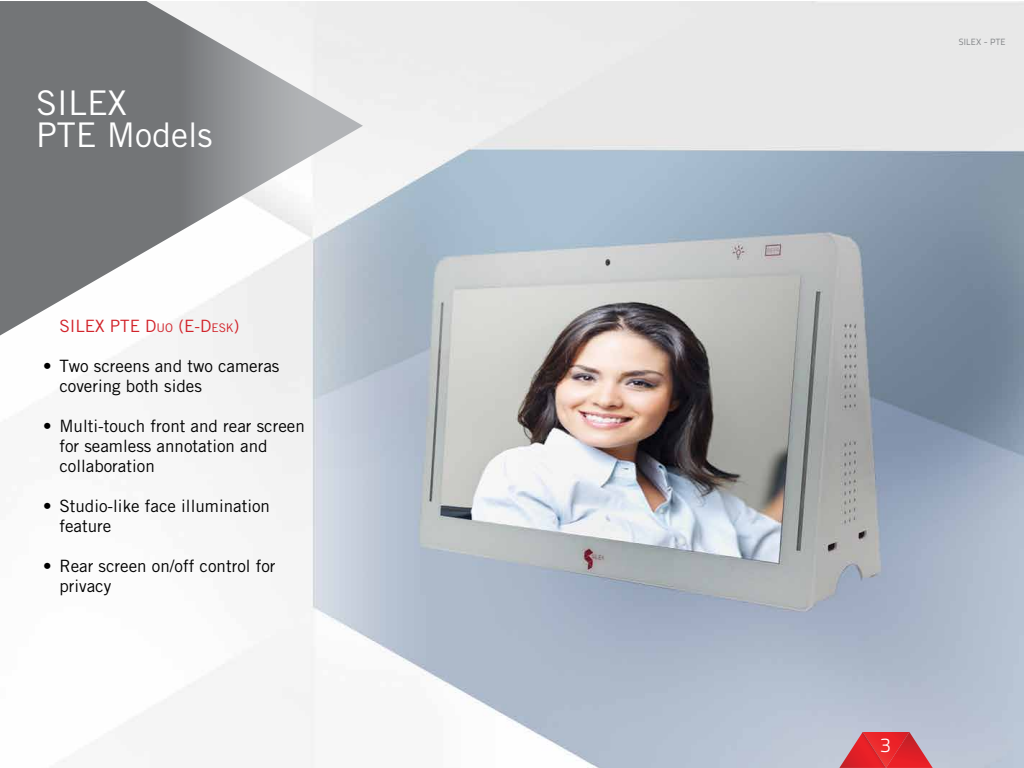
<style>
.page{position:relative;width:1024px;height:768px;background:#fff}
.page>*{position:absolute;margin:0;border:0;box-sizing:border-box;transform-origin:0 0}
.t1{font:34px/32px "Trade Gothic LT Std";color:#fff}
.t2{font:300 20px "Titillium Text 22 L";color:#fff}
.t3{font:17px/20px "Trade Gothic LT Std";color:#000}
.t4{font:17px "Trade Gothic LT Std";color:#d2232a}
.t5{font:9px "Titillium Text 22 L";letter-spacing:.02em;color:#808285}
.s1{font-size:11.9px}
</style>
<div class="page">
<img style="left:4px;top:1px;width:1020px;height:767px">
<svg style="left:839px;top:732px;width:94px;height:36px;background:#d94d55"></svg>
<svg style="left:0;top:1px;width:363px;height:335px"></svg>
<h1 class="t1" style="left:36px;top:87px;width:178px">SILEX<br>PTE Models</h1>
<p class="t3" style="left:43px;top:356px;width:10px">•</p>
<p class="t3" style="left:43px;top:416px;width:10px">•</p>
<p class="t3" style="left:43px;top:496px;width:10px">•</p>
<p class="t3" style="left:43px;top:556px;width:10px">•</p>
<p class="t4" style="left:59px;top:315px;width:182px">SILEX PTE D<span class="s1">UO</span> (E-D<span class="s1">ESK</span>)</p>
<p class="t3" style="left:59px;top:355px;width:222px">Two screens and two cameras covering both sides</p>
<p class="t3" style="left:59px;top:415px;width:247px">Multi-touch front and rear screen for seamless annotation and collaboration</p>
<p class="t3" style="left:59px;top:495px;width:212px">Studio-like face illumination feature</p>
<p class="t3" style="left:59px;top:555px;width:218px">Rear screen on/off control for privacy</p>
<p class="t5" style="left:959px;top:35px;width:48px">SILEX - PTE</p>
<p class="t2" style="left:880px;top:730px;width:12px">3</p>
</div>
